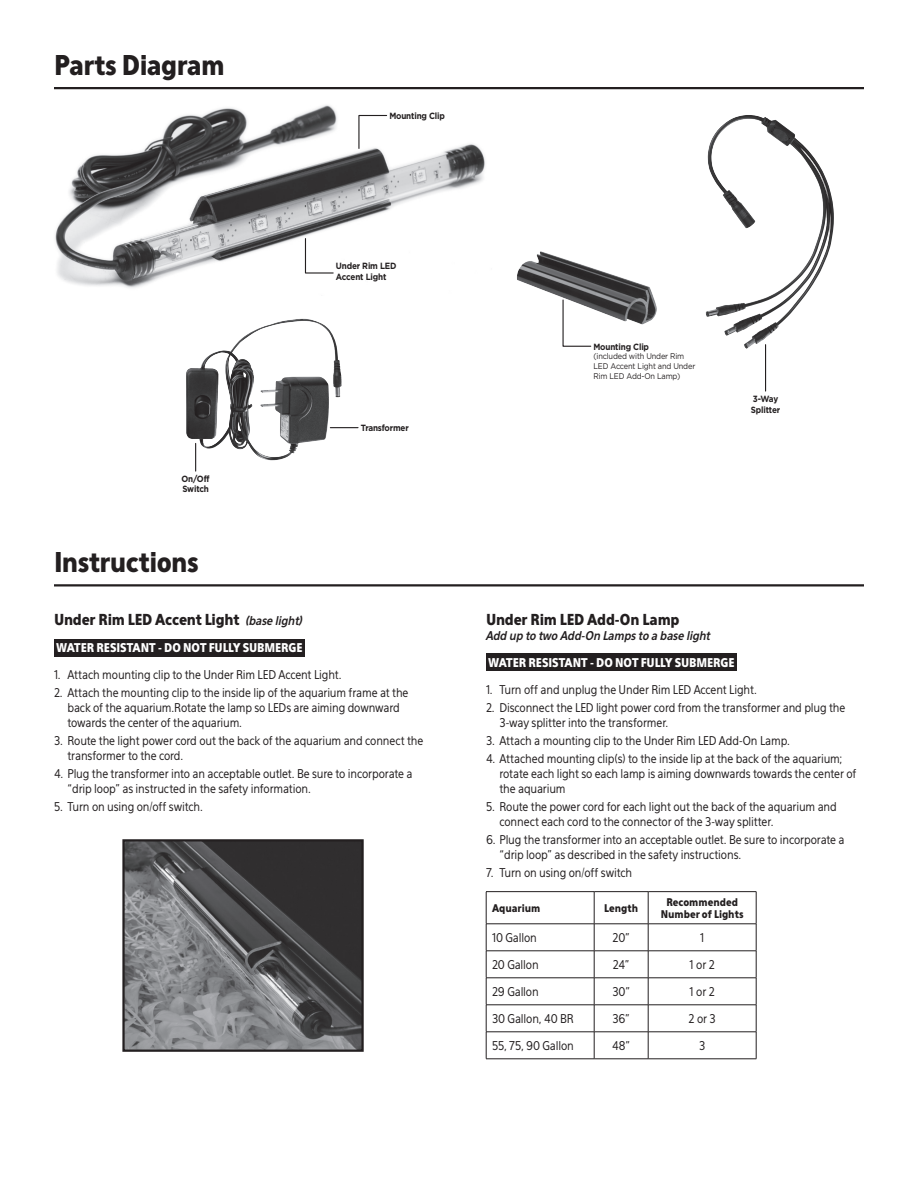
<style>
.page{position:relative;width:918px;height:1188px;background:#fff}
.page>*{position:absolute;margin:0;border:0;box-sizing:border-box;transform-origin:0 0}
.header_-_18pt_black{font:900 27px "Eau Sans";letter-spacing:-.025em;color:#231f20;scale:.9 1}
.text{font:900 15px "Eau Sans";letter-spacing:-.015em;color:#231f20;scale:.9 1}
.numbered_text{font:12px/15px "Eau Sans";letter-spacing:-.015em;color:#231f20;scale:.9 1}
.text-2{font:900 12px "Eau Sans";letter-spacing:-.005em;color:#fff;scale:.9 1}
.text-3{font:italic 700 12px "Eau Sans";letter-spacing:-.015em;color:#231f20;scale:.9 1}
.numbered_text-2{font:900 10.5px/12px "Eau Sans";letter-spacing:-.005em;color:#231f20;text-align:center;scale:.9 1}
.t1{font:700 9px/10.5px "Gotham";letter-spacing:-.02em;color:#231f20;scale:.9 1}
.t2{font:8.25px/9.8px "Gotham";letter-spacing:-.02em;color:#231f20;scale:.9 1}
.s1{font-weight:700;font-style:italic;font-size:12px}
</style>
<div class="page">
<hr style="left:54px;top:584px;width:810px;height:2px;background:#231f20">
<div style="left:54px;top:639px;width:251px;height:17px;background:#231f20"></div>
<div style="left:486px;top:654px;width:251px;height:17px;background:#231f20"></div>
<hr style="left:486px;top:891px;width:108px;height:1px;background:#231f20">
<hr style="left:486px;top:892px;width:1px;height:32px;background:#231f20">
<hr style="left:594px;top:891px;width:54px;height:1px;background:#231f20">
<hr style="left:594px;top:892px;width:1px;height:32px;background:#231f20">
<hr style="left:648px;top:891px;width:108px;height:1px;background:#231f20">
<hr style="left:648px;top:892px;width:1px;height:32px;background:#231f20">
<hr style="left:756px;top:892px;width:1px;height:32px;background:#231f20">
<hr style="left:486px;top:924px;width:108px;height:1px;background:#231f20">
<hr style="left:594px;top:924px;width:54px;height:1px;background:#231f20">
<hr style="left:648px;top:924px;width:108px;height:1px;background:#231f20">
<hr style="left:486px;top:951px;width:108px;height:1px;background:#231f20">
<hr style="left:594px;top:951px;width:54px;height:1px;background:#231f20">
<hr style="left:648px;top:951px;width:108px;height:1px;background:#231f20">
<hr style="left:486px;top:978px;width:108px;height:1px;background:#231f20">
<hr style="left:594px;top:978px;width:54px;height:1px;background:#231f20">
<hr style="left:648px;top:978px;width:108px;height:1px;background:#231f20">
<hr style="left:486px;top:1005px;width:108px;height:1px;background:#231f20">
<hr style="left:594px;top:1005px;width:54px;height:1px;background:#231f20">
<hr style="left:648px;top:1005px;width:108px;height:1px;background:#231f20">
<hr style="left:486px;top:1032px;width:108px;height:1px;background:#231f20">
<svg style="left:486px;top:924px;width:1px;height:135px"></svg>
<hr style="left:594px;top:1032px;width:54px;height:1px;background:#231f20">
<svg style="left:594px;top:924px;width:1px;height:135px"></svg>
<hr style="left:648px;top:1032px;width:108px;height:1px;background:#231f20">
<svg style="left:648px;top:924px;width:1px;height:135px"></svg>
<svg style="left:756px;top:924px;width:1px;height:135px"></svg>
<hr style="left:486px;top:1059px;width:108px;height:1px;background:#231f20">
<hr style="left:594px;top:1059px;width:54px;height:1px;background:#231f20">
<hr style="left:648px;top:1059px;width:108px;height:1px;background:#231f20">
<img style="left:125px;top:842px;width:236px;height:207px">
<div style="left:122px;top:839px;width:242px;height:213px;border:2px solid #231f20"></div>
<hr style="left:54px;top:87px;width:810px;height:2px;background:#231f20">
<img style="left:55px;top:105px;width:430px;height:183px">
<img style="left:706px;top:115px;width:118px;height:202px">
<img style="left:186px;top:320px;width:143px;height:140px">
<svg style="left:304px;top:237px;width:30px;height:37px"></svg>
<hr style="left:765px;top:345px;width:1px;height:46px;background:#231f20">
<svg style="left:330px;top:427px;width:28px;height:1px"></svg>
<svg style="left:562px;top:330px;width:30px;height:17px"></svg>
<svg style="left:358px;top:114px;width:30px;height:36px"></svg>
<svg style="left:195px;top:443px;width:1px;height:28px"></svg>
<img style="left:517px;top:251px;width:140px;height:79px">
<p class="header_-_18pt_black" style="left:54px;top:49px;width:192px">Parts Diagram</p>
<p class="t1" style="left:389px;top:110px;width:63px">Mounting Clip</p>
<p class="t1" style="left:336px;top:260px;width:69px">Under Rim LED<br>Accent Light</p>
<p class="t1" style="left:182px;top:473px;width:33px">On/Off<br>Switch</p>
<p class="header_-_18pt_black" style="left:54px;top:546px;width:162px">Instructions</p>
<p class="t1" style="left:361px;top:422px;width:55px">Transformer</p>
<p class="text" style="left:54px;top:611px;width:278px">Under Rim LED Accent Light <span class="s1">(base light)</span></p>
<p class="text-2" style="left:57px;top:640px;width:275px">WATER RESISTANT - DO NOT FULLY SUBMERGE</p>
<p class="numbered_text" style="left:54px;top:667px;width:321px">1. Attach mounting clip to the Under Rim LED Accent Light.</p>
<p class="numbered_text" style="left:68px;top:685px;width:380px;text-indent:-14px">2. Attach the mounting clip to the inside lip of the aquarium frame at the back of the aquarium.Rotate the lamp so LEDs are aiming downward towards the center of the aquarium.</p>
<p class="numbered_text" style="left:68px;top:733px;width:397px;text-indent:-14px">3. Route the light power cord out the back of the aquarium and connect the transformer to the cord.</p>
<p class="numbered_text" style="left:68px;top:766px;width:385px;text-indent:-14px">4. Plug the transformer into an acceptable outlet. Be sure to incorporate a “drip loop” as instructed in the safety information.</p>
<p class="numbered_text" style="left:54px;top:799px;width:167px">5. Turn on using on/off switch.</p>
<p class="t1" style="left:593px;top:341px;width:63px">Mounting Clip</p>
<p class="t2" style="left:593px;top:352px;width:115px">(included with Under Rim<br>LED Accent Light and Under<br>Rim LED Add-On Lamp)</p>
<p class="t1" style="left:753px;top:394px;width:30px">3-Way</p>
<p class="t1" style="left:751px;top:404px;width:34px">Splitter</p>
<p class="text" style="left:486px;top:611px;width:217px">Under Rim LED Add-On Lamp</p>
<p class="text-3" style="left:486px;top:629px;width:251px">Add up to two Add-On Lamps to a base light</p>
<p class="text-2" style="left:489px;top:655px;width:275px">WATER RESISTANT - DO NOT FULLY SUBMERGE</p>
<p class="numbered_text" style="left:486px;top:682px;width:302px">1. Turn off and unplug the Under Rim LED Accent Light.</p>
<p class="numbered_text" style="left:500px;top:700px;width:386px;text-indent:-14px">2. Disconnect the LED light power cord from the transformer and plug the<br>3-way splitter into the transformer.</p>
<p class="numbered_text" style="left:486px;top:733px;width:339px">3. Attach a mounting clip to the Under Rim LED Add-On Lamp.</p>
<p class="numbered_text" style="left:500px;top:751px;width:398px;text-indent:-14px">4. Attached mounting clip(s) to the inside lip at the back of the aquarium; rotate each light so each lamp is aiming downwards towards the center of the aquarium</p>
<p class="numbered_text" style="left:500px;top:799px;width:376px;text-indent:-14px">5. Route the power cord for each light out the back of the aquarium and connect each cord to the connector of the 3-way splitter.</p>
<p class="numbered_text" style="left:500px;top:832px;width:385px;text-indent:-14px">6. Plug the transformer into an acceptable outlet. Be sure to incorporate a “drip loop” as described in the safety instructions.</p>
<p class="numbered_text" style="left:486px;top:865px;width:164px">7. Turn on using on/off switch</p>
<p class="numbered_text-2" style="left:492px;top:902px;width:55px">Aquarium</p>
<p class="numbered_text-2" style="left:604px;top:902px;width:39px">Length</p>
<p class="numbered_text-2" style="left:661px;top:896px;width:93px">Recommended<br>Number of Lights</p>
<p class="numbered_text" style="left:492px;top:930px;width:51px">10 Gallon</p>
<p class="numbered_text" style="left:613px;top:930px;width:21px">20"</p>
<p class="numbered_text" style="left:700px;top:930px;width:6px">1</p>
<p class="numbered_text" style="left:492px;top:957px;width:53px">20 Gallon</p>
<p class="numbered_text" style="left:613px;top:957px;width:20px">24"</p>
<p class="numbered_text" style="left:690px;top:957px;width:29px">1 or 2</p>
<p class="numbered_text" style="left:492px;top:984px;width:53px">29 Gallon</p>
<p class="numbered_text" style="left:612px;top:984px;width:21px">30"</p>
<p class="numbered_text" style="left:690px;top:984px;width:29px">1 or 2</p>
<p class="numbered_text" style="left:492px;top:1011px;width:92px">30 Gallon, 40 BR</p>
<p class="numbered_text" style="left:613px;top:1011px;width:21px">36"</p>
<p class="numbered_text" style="left:689px;top:1011px;width:32px">2 or 3</p>
<p class="numbered_text" style="left:492px;top:1038px;width:92px">55, 75, 90 Gallon</p>
<p class="numbered_text" style="left:612px;top:1038px;width:21px">48"</p>
<p class="numbered_text" style="left:699px;top:1038px;width:8px">3</p>
</div>
